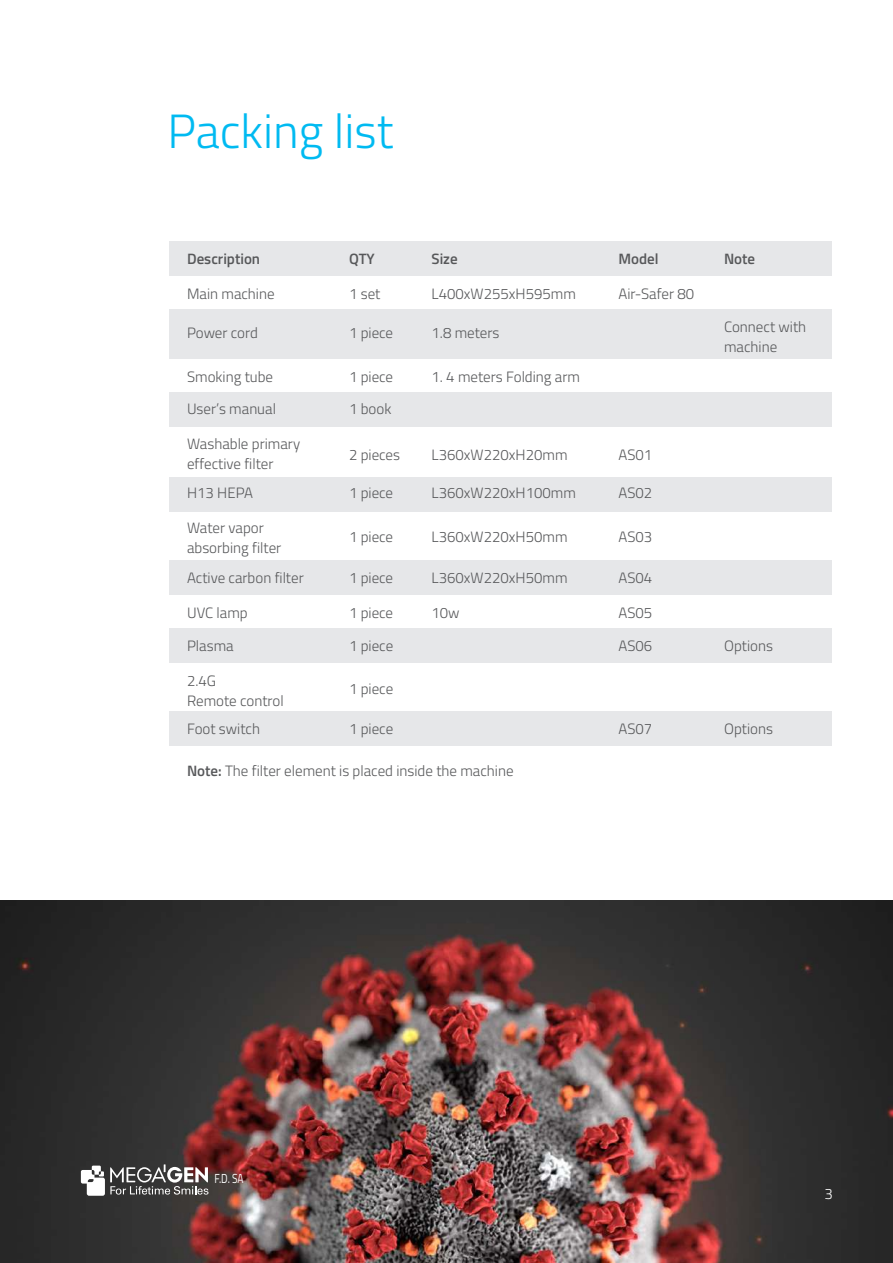
<style>
.page{position:relative;width:893px;height:1263px;background:#fff}
.page>*{position:absolute;margin:0;border:0;box-sizing:border-box;transform-origin:0 0}
.t1{font:300 48px "Titillium Web";color:#00baf1}
.t2{font:300 15px/19.8px "Titillium Web";color:#57585a}
.t3{font:600 15px "Titillium Web";color:#57585a}
.t4{font:300 15px "Titillium Web";color:#fff}
.t5{font:13.05px "Titillium";color:#fff;scale:.78 1}
.s1{font-weight:600}
</style>
<div class="page">
<img style="left:0;top:901px;width:893px;height:362px">
<div style="left:169px;top:242px;width:663px;height:34px;background:#e6e7e9"></div>
<div style="left:169px;top:310px;width:663px;height:49px;background:#e6e7e9"></div>
<div style="left:169px;top:393px;width:663px;height:34px;background:#e6e7e9"></div>
<div style="left:169px;top:477px;width:663px;height:34px;background:#e6e7e9"></div>
<div style="left:169px;top:560px;width:663px;height:34px;background:#e6e7e9"></div>
<div style="left:169px;top:628px;width:663px;height:34px;background:#e6e7e9"></div>
<div style="left:169px;top:711px;width:663px;height:34px;background:#e6e7e9"></div>
<svg style="left:81px;top:1164px;width:127px;height:32px"></svg>
<h1 class="t1" style="left:168px;top:96px;width:227px">Packing list</h1>
<p class="t3" style="left:619px;top:247px;width:42px">Model</p>
<p class="t2" style="left:619px;top:283px;width:77px">Air-Safer 80</p>
<p class="t3" style="left:187px;top:247px;width:75px">Description</p>
<p class="t3" style="left:349px;top:247px;width:27px">QTY</p>
<p class="t3" style="left:432px;top:247px;width:28px">Size</p>
<p class="t2" style="left:187px;top:283px;width:89px">Main machine</p>
<p class="t2" style="left:187px;top:322px;width:72px">Power cord</p>
<p class="t2" style="left:187px;top:360px;width:90px;line-height:32px">Smoking tube<br>User’s manual</p>
<p class="t2" style="left:187px;top:433px;width:115px">Washable primary effective filter</p>
<p class="t2" style="left:187px;top:482px;width:67px">H13 HEPA</p>
<p class="t2" style="left:187px;top:517px;width:96px">Water vapor absorbing filter</p>
<p class="t2" style="left:187px;top:567px;width:118px">Active carbon filter</p>
<p class="t2" style="left:187px;top:602px;width:62px">UVC lamp</p>
<p class="t3" style="left:724px;top:247px;width:33px">Note</p>
<p class="t2" style="left:349px;top:283px;width:33px">1 set</p>
<p class="t2" style="left:431px;top:283px;width:146px">L400xW255xH595mm</p>
<p class="t2" style="left:349px;top:322px;width:46px">1 piece</p>
<p class="t2" style="left:724px;top:316px;width:84px">Connect with machine</p>
<p class="t2" style="left:349px;top:366px;width:46px">1 piece</p>
<p class="t2" style="left:431px;top:322px;width:70px">1.8 meters</p>
<p class="t2" style="left:431px;top:366px;width:150px">1. 4 meters Folding arm</p>
<p class="t2" style="left:349px;top:398px;width:44px">1 book</p>
<p class="t2" style="left:349px;top:444px;width:53px">2 pieces</p>
<p class="t2" style="left:349px;top:482px;width:46px">1 piece</p>
<p class="t2" style="left:349px;top:526px;width:46px">1 piece</p>
<p class="t2" style="left:349px;top:567px;width:46px">1 piece</p>
<p class="t2" style="left:349px;top:602px;width:46px">1 piece</p>
<p class="t2" style="left:619px;top:444px;width:35px">AS01</p>
<p class="t2" style="left:619px;top:482px;width:35px">AS02</p>
<p class="t2" style="left:619px;top:526px;width:35px">AS03</p>
<p class="t2" style="left:619px;top:567px;width:35px">AS04</p>
<p class="t2" style="left:619px;top:602px;width:35px">AS05</p>
<p class="t2" style="left:619px;top:635px;width:35px">AS06</p>
<p class="t2" style="left:431px;top:444px;width:138px">L360xW220xH20mm</p>
<p class="t2" style="left:431px;top:482px;width:146px">L360xW220xH100mm</p>
<p class="t2" style="left:431px;top:526px;width:138px">L360xW220xH50mm</p>
<p class="t2" style="left:431px;top:567px;width:138px">L360xW220xH50mm</p>
<p class="t2" style="left:431px;top:602px;width:30px">10w</p>
<p class="t2" style="left:187px;top:635px;width:48px">Plasma</p>
<p class="t2" style="left:187px;top:670px;width:98px">2.4G<br>Remote control</p>
<p class="t2" style="left:724px;top:635px;width:50px">Options</p>
<p class="t2" style="left:349px;top:635px;width:46px">1 piece</p>
<p class="t2" style="left:349px;top:678px;width:46px">1 piece</p>
<p class="t2" style="left:187px;top:718px;width:74px">Foot switch</p>
<p class="t2" style="left:349px;top:718px;width:46px">1 piece</p>
<p class="t2" style="left:187px;top:760px;width:328px"><span class="s1">Note:</span> The filter element is placed inside the machine</p>
<p class="t2" style="left:619px;top:718px;width:35px">AS07</p>
<p class="t2" style="left:724px;top:718px;width:50px">Options</p>
<p class="t5" style="left:214px;top:1169px;width:39px">F.D. SA</p>
<p class="t4" style="left:824px;top:1182px;width:10px">3</p>
</div>
